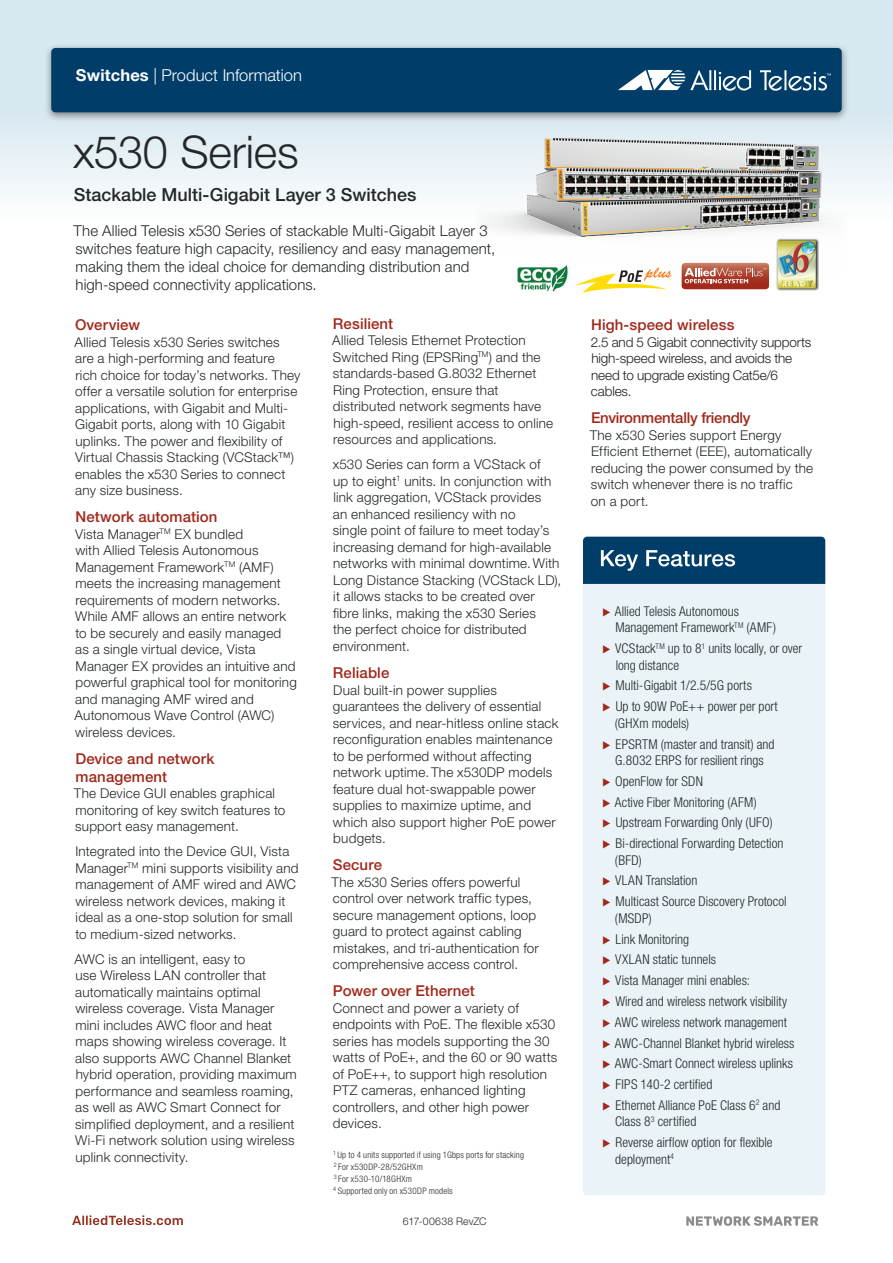
<style>
.page{position:relative;width:893px;height:1263px;background:#fff}
.page>*{position:absolute;margin:0;border:0;box-sizing:border-box;transform-origin:0 0}
.t1{font:300 45px "Helvetica Neue";letter-spacing:-.005em;color:#24282a}
.t2{font:500 18px "Helvetica Neue";color:#24282a}
.t3{font:300 16.5px "Helvetica Neue";color:#fff}
.t4{font:300 15px/18px "Helvetica Neue";letter-spacing:.005em;color:#24282a}
.t5{font:500 15px/18px "Helvetica Neue";letter-spacing:.005em;color:#a1281b}
.t6{font:500 15px "Helvetica Neue";letter-spacing:-.02em;color:#a1281b}
.t7{font:300 13.5px/16.5px "Helvetica Neue";letter-spacing:.015em;color:#24282a}
.t8{font:300 condensed 13.5px/20.9px "Helvetica Neue";color:#24282a}
.t9{font:300 13.5px/16.5px "Helvetica Neue";letter-spacing:-.01em;color:#231f20}
.t10{font:300 10.5px "Helvetica Neue";letter-spacing:.015em;color:#24282a}
.t11{font:300 condensed 9px/12px "Helvetica Neue";letter-spacing:.02em;color:#24282a}
.s1{font-weight:700}
.s2{font-family:"Allied Telesis";font-stretch:normal;color:#a1281b}
</style>
<div class="page">
<svg style="left:72px;top:1215px;width:111px;height:10px"></svg>
<svg style="left:686px;top:1216px;width:132px;height:10px"></svg>
<img style="left:517px;top:275px;width:51px;height:17px">
<div style="left:0;top:0;width:893px;height:221px;background:linear-gradient(to bottom,#cde2ec,#f4f8fb)"></div>
<div style="left:43px;top:43px;width:807px;height:80px;background:#231f20;opacity:.5"></div>
<div style="left:51px;top:48px;width:791px;height:64px;background:#003e69;border-radius:4px"></div>
<svg style="left:760px;top:70px;width:71px;height:21px"></svg>
<svg style="left:618px;top:70px;width:133px;height:21px"></svg>
<svg style="left:682px;top:275px;width:87px;height:14px"></svg>
<svg style="left:575px;top:275px;width:97px;height:18px"></svg>
<img style="left:776px;top:275px;width:43px;height:15px">
<div style="left:583px;top:584px;width:242px;height:611px;background:#eaf3f7"></div>
<svg style="left:583px;top:537px;width:242px;height:47px;background:#124c73"></svg>
<img style="left:462px;top:138px;width:393px;height:137px">
<p class="t3" style="left:76px;top:65px;width:227px"><span class="s1">Switches</span> | Product Information</p>
<h1 class="t1" style="left:73px;top:124px;width:227px">x530 Series</h1>
<h2 class="t2" style="left:74px;top:184px;width:344px">Stackable Multi-Gigabit Layer 3 Switches</h2>
<p class="t4" style="left:74px;top:221px;width:423px">The Allied Telesis x530 Series of stackable Multi-Gigabit Layer 3 switches feature high capacity, resiliency and easy management, making them the ideal choice for demanding distribution and high-speed connectivity applications.</p>
<p class="t5" style="left:75px;top:316px;width:67px">Overview</p>
<p class="t7" style="left:75px;top:333px;width:227px">Allied Telesis x530 Series switches are a high-performing and feature<br>rich choice for today’s networks. They offer a versatile solution for enterprise applications, with Gigabit and Multi-Gigabit ports, along with 10 Gigabit uplinks. The power and flexibility of Virtual Chassis Stacking (VCStack™) enables the x530 Series to connect any size business.</p>
<p class="t5" style="left:75px;top:508px;width:144px">Network automation</p>
<p class="t7" style="left:75px;top:525px;width:224px">Vista Manager<sup>TM</sup> EX bundled<br>with Allied Telesis Autonomous<br>Management Framework<sup>TM</sup> (AMF) meets the increasing management requirements of modern networks.<br>While AMF allows an entire network to be securely and easily managed as a single virtual device, Vista<br>Manager EX provides an intuitive and powerful graphical tool for monitoring and managing AMF wired and<br>Autonomous Wave Control (AWC) wireless devices.</p>
<p class="t5" style="left:75px;top:749px;width:141px">Device and network management</p>
<p class="t7" style="left:74px;top:785px;width:213px">The Device GUI enables graphical monitoring of key switch features to support easy management.</p>
<p class="t7" style="left:75px;top:843px;width:225px">Integrated into the Device GUI, Vista Manager<sup>TM</sup> mini supports visibility and management of AMF wired and AWC wireless network devices, making it ideal as a one-stop solution for small to medium-sized networks.</p>
<p class="t7" style="left:75px;top:950px;width:224px">AWC is an intelligent, easy to<br>use Wireless LAN controller that automatically maintains optimal wireless coverage. Vista Manager mini includes AWC floor and heat maps showing wireless coverage. It also supports AWC Channel Blanket hybrid operation, providing maximum performance and seamless roaming, as well as AWC Smart Connect for simplified deployment, and a resilient Wi-Fi network solution using wireless uplink connectivity.</p>
<p class="t5" style="left:333px;top:314px;width:62px">Resilient</p>
<p class="t7" style="left:332px;top:332px;width:222px">Allied Telesis Ethernet Protection Switched Ring (EPSRing<sup>TM</sup>) and the standards-based G.8032 Ethernet Ring Protection, ensure that distributed network segments have high-speed, resilient access to online resources and applications.</p>
<p class="t7" style="left:333px;top:456px;width:230px">x530 Series can form a VCStack of<br>up to eight<sup>1</sup> units. In conjunction with link aggregation, VCStack provides<br>an enhanced resiliency with no<br>single point of failure to meet today’s increasing demand for high-available networks with minimal downtime.With Long Distance Stacking (VCStack LD), it allows stacks to be created over fibre links, making the x530 Series<br>the perfect choice for distributed environment.</p>
<p class="t5" style="left:333px;top:664px;width:58px">Reliable</p>
<p class="t7" style="left:333px;top:681px;width:227px">Dual built-in power supplies guarantees the delivery of essential services, and near-hitless online stack reconfiguration enables maintenance to be performed without affecting network uptime. The x530DP models feature dual hot-swappable power supplies to maximize uptime, and which also support higher PoE power budgets.</p>
<p class="t5" style="left:333px;top:856px;width:51px">Secure</p>
<p class="t7" style="left:332px;top:873px;width:209px">The x530 Series offers powerful control over network traffic types, secure management options, loop guard to protect against cabling mistakes, and tri-authentication for comprehensive access control.</p>
<p class="t5" style="left:333px;top:982px;width:143px">Power over Ethernet</p>
<p class="t7" style="left:333px;top:999px;width:226px">Connect and power a variety of endpoints with PoE. The flexible x530 series has models supporting the 30 watts of PoE+, and the 60 or 90 watts of PoE++, to support high resolution<br>PTZ cameras, enhanced lighting controllers, and other high power devices.</p>
<p class="t11" style="left:333px;top:1149px;width:192px"><sup>1</sup> Up to 4 units supported if using 1Gbps ports for stacking <sup>2</sup> For x530DP-28/52GHXm<br><sup>3</sup> For x530-10/18GHXm<br><sup>4</sup> Supported only on x530DP models</p>
<p class="t10" style="left:403px;top:1214px;width:85px">617-00638 RevZC</p>
<p class="t5" style="left:591px;top:316px;width:145px">High-speed wireless</p>
<p class="t9" style="left:591px;top:333px;width:222px">2.5 and 5 Gigabit connectivity supports high-speed wireless, and avoids the need to upgrade existing Cat5e/6 cables.</p>
<p class="t6" style="left:591px;top:409px;width:161px">Environmentally friendly</p>
<p class="t7" style="left:590px;top:426px;width:225px">The x530 Series support Energy<br>Efficient Ethernet (EEE), automatically reducing the power consumed by the switch whenever there is no traffic<br>on a port.</p>
<p class="t8" style="left:615px;top:603px;width:162px;line-height:16.5px;text-indent:-13px"><span class="s2">ۼ</span> Allied Telesis Autonomous<br>Management Framework<sup>TM</sup> (AMF)</p>
<p class="t8" style="left:616px;top:640px;width:188px;line-height:16.5px;text-indent:-13px"><span class="s2">ۼ</span> VCStack<sup>TM</sup> up to 8<sup>1</sup> units locally, or over long distance</p>
<p class="t8" style="left:602px;top:675px;width:177px"><span class="s2">ۼ</span> Multi-Gigabit 1/2.5/5G ports<br><span class="s2">ۼ</span> Up to 90W PoE++ power per port</p>
<p class="t8" style="left:602px;top:712px;width:173px;text-indent:13px">(GHXm models)<br><span class="s2">ۼ</span> EPSRTM (master and transit) and</p>
<p class="t8" style="left:602px;top:750px;width:182px;text-indent:13px">G.8032 ERPS for resilient rings<br><span class="s2">ۼ</span> OpenFlow for SDN<br><span class="s2">ۼ</span> Active Fiber Monitoring (AFM)<br><span class="s2">ۼ</span> Upstream Forwarding Only (UFO) <span class="s2">ۼ</span> Bi-directional Forwarding Detection</p>
<p class="t8" style="left:602px;top:849px;width:186px;text-indent:13px">(BFD)<br><span class="s2">ۼ</span> VLAN Translation<br><span class="s2">ۼ</span> Multicast Source Discovery Protocol</p>
<p class="t8" style="left:602px;top:907px;width:194px;text-indent:13px">(MSDP)<br><span class="s2">ۼ</span> Link Monitoring<br><span class="s2">ۼ</span> VXLAN static tunnels<br><span class="s2">ۼ</span> Vista Manager mini enables:<br><span class="s2">ۼ</span> Wired and wireless network visibility <span class="s2">ۼ</span> AWC wireless network management <span class="s2">ۼ</span> AWC-Channel Blanket hybrid wireless <span class="s2">ۼ</span> AWC-Smart Connect wireless uplinks <span class="s2">ۼ</span> FIPS 140-2 certified<br><span class="s2">ۼ</span> Ethernet Alliance PoE Class 6<sup>2</sup> and</p>
<p class="t8" style="left:602px;top:1111px;width:172px;text-indent:13px">Class 8<sup>3</sup> certified<br><span class="s2">ۼ</span> Reverse airflow option for flexible</p>
<p class="t8" style="left:615px;top:1148px;width:60px">deployment<sup>4</sup></p>
</div>
